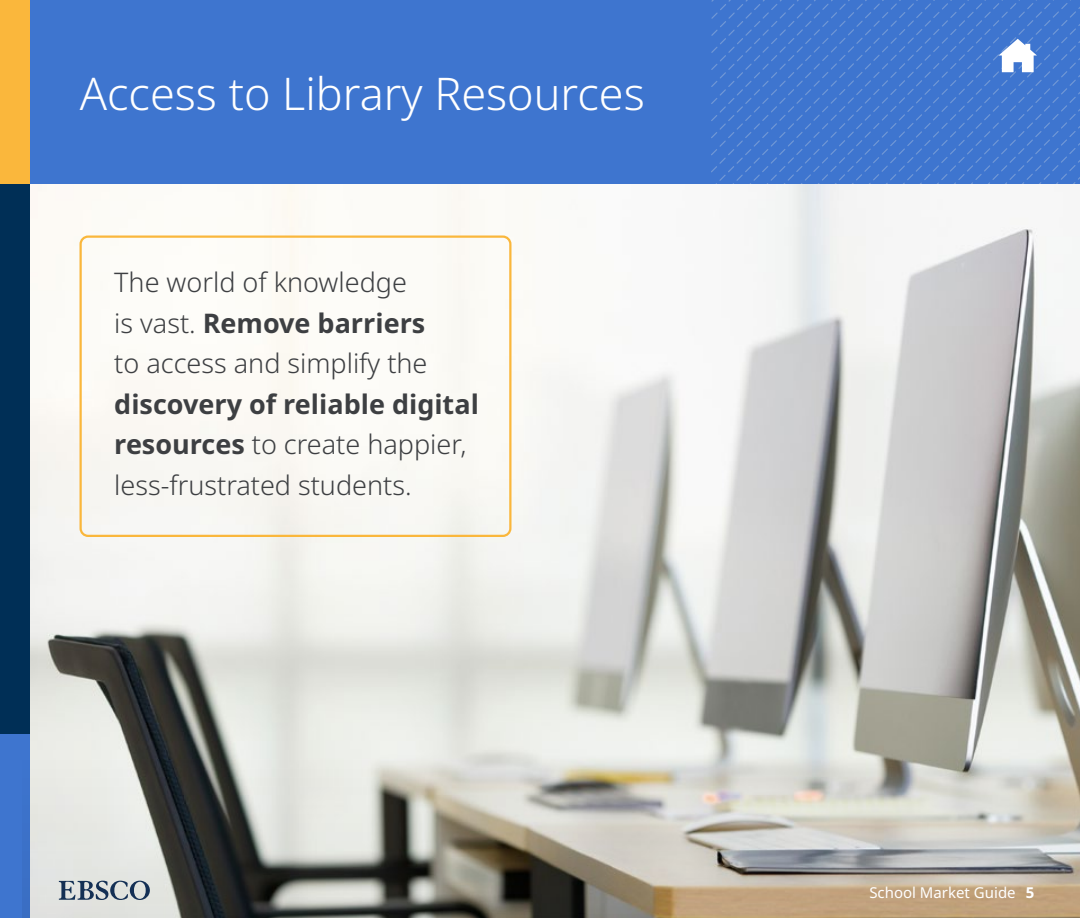
<style>
.page{position:relative;width:1080px;height:918px;background:#fff}
.page>*{position:absolute;margin:0;border:0;box-sizing:border-box;transform-origin:0 0}
.H1{font:300 45px "Noto Sans";color:#fff}
.H1-2{font:300 27px/40.5px "Noto Sans";color:#3d3f42}
.t1{font:15px "Noto Sans";color:#fff}
.Number_grey{font:700 15px "Noto Sans";color:#fff}
.s1{font-weight:700}
</style>
<div class="page">
<img style="left:30px;top:184px;width:1050px;height:520px">
<div style="left:1px;top:0;width:1079px;height:184px;background:#3e75cf"></div>
<div style="left:0;top:734px;width:30px;height:184px;background:#3e75cf"></div>
<svg style="left:711px;top:0;width:369px;height:184px"></svg>
<div style="left:0;top:184px;width:30px;height:550px;background:#002f56"></div>
<div style="left:0;top:0;width:30px;height:184px;background:#fab73c"></div>
<svg style="left:22px;top:704px;width:1058px;height:214px;background:#b3b1a9"></svg>
<div style="left:80px;top:236px;width:432px;height:301px;border:2px solid #fab73c;border-radius:8px"></div>
<svg style="left:59px;top:881px;width:91px;height:19px;background:#96a1ac"></svg>
<p class="H1" style="left:80px;top:62px;width:566px">Access to Library Resources</p>
<p class="H1-2" style="left:114px;top:263px;width:366px">The world of knowledge<br>is vast. <span class="s1">Remove barriers<br></span>to access and simplify the <span class="s1">discovery of reliable digital resources</span> to create happier, less-frustrated students.</p>
<p class="t1" style="left:869px;top:882px;width:148px">School Market Guide</p>
<p class="Number_grey" style="left:1026px;top:882px;width:10px">5</p>
</div>
